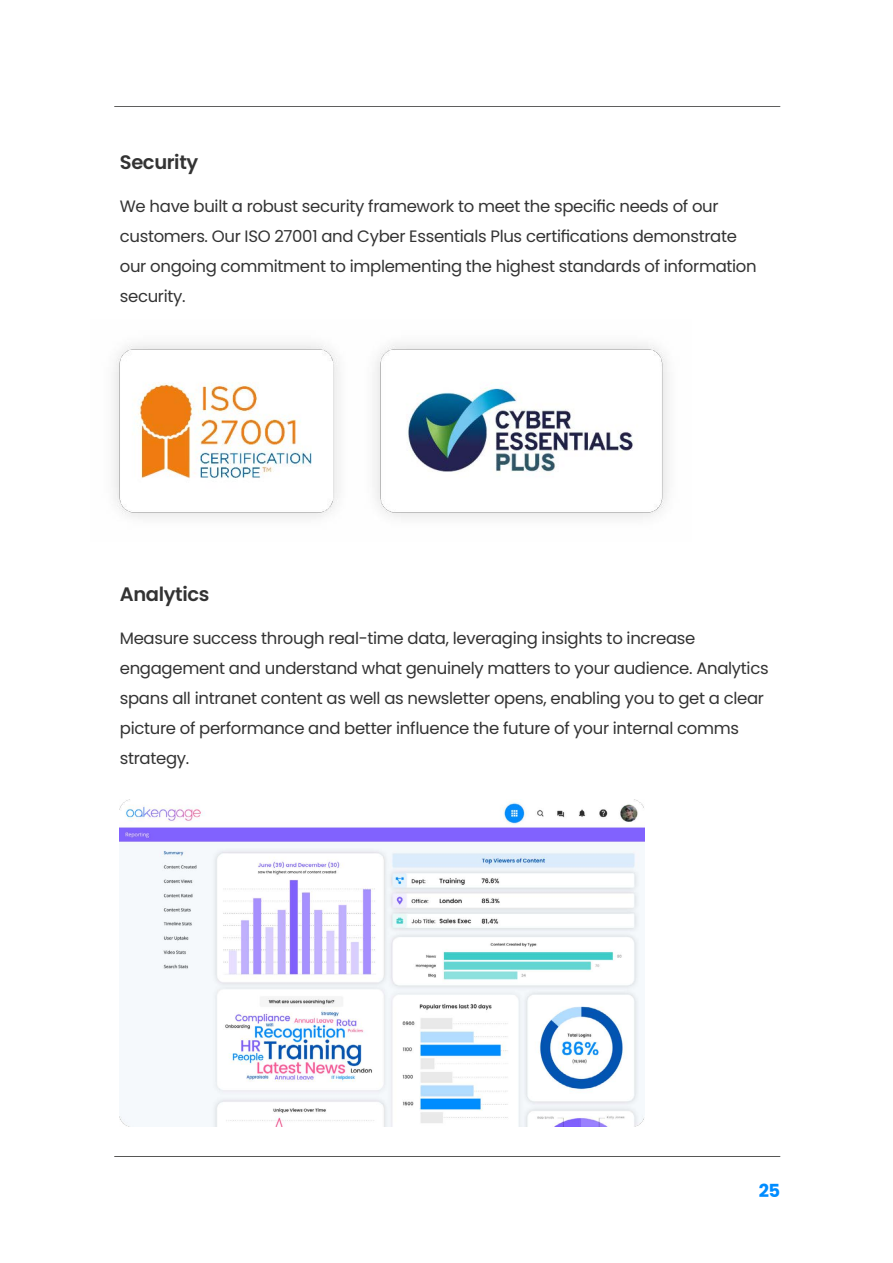
<style>
.page{position:relative;width:893px;height:1263px;background:#fff}
.page>*{position:absolute;margin:0;border:0;box-sizing:border-box;transform-origin:0 0}
.t1{font:600 19.5px "Poppins";letter-spacing:-.02em;color:#333}
.t2{font:700 18px "Poppins";color:#008cff}
.t3{font:16.5px/30px "Poppins";letter-spacing:-.02em;color:#333}
</style>
<div class="page">
<hr style="left:114px;top:1156px;width:666px;height:1px;background:#575756">
<hr style="left:114px;top:106px;width:666px;height:1px;background:#5f5f5e">
<img style="left:114px;top:344px;width:554px;height:174px">
<img style="left:120px;top:799px;width:524px;height:328px">
<p class="t1" style="left:120px;top:151px;width:80px">Security</p>
<p class="t3" style="left:120px;top:191px;width:638px">We have built a robust security framework to meet the specific needs of our customers. Our ISO 27001 and Cyber Essentials Plus certifications demonstrate our ongoing commitment to implementing the highest standards of information security.</p>
<p class="t1" style="left:120px;top:583px;width:91px">Analytics</p>
<p class="t3" style="left:120px;top:623px;width:650px">Measure success through real-time data, leveraging insights to increase engagement and understand what genuinely matters to your audience. Analytics spans all intranet content as well as newsletter opens, enabling you to get a clear picture of performance and better influence the future of your internal comms strategy.</p>
<p class="t2" style="left:759px;top:1180px;width:23px">25</p>
</div>
